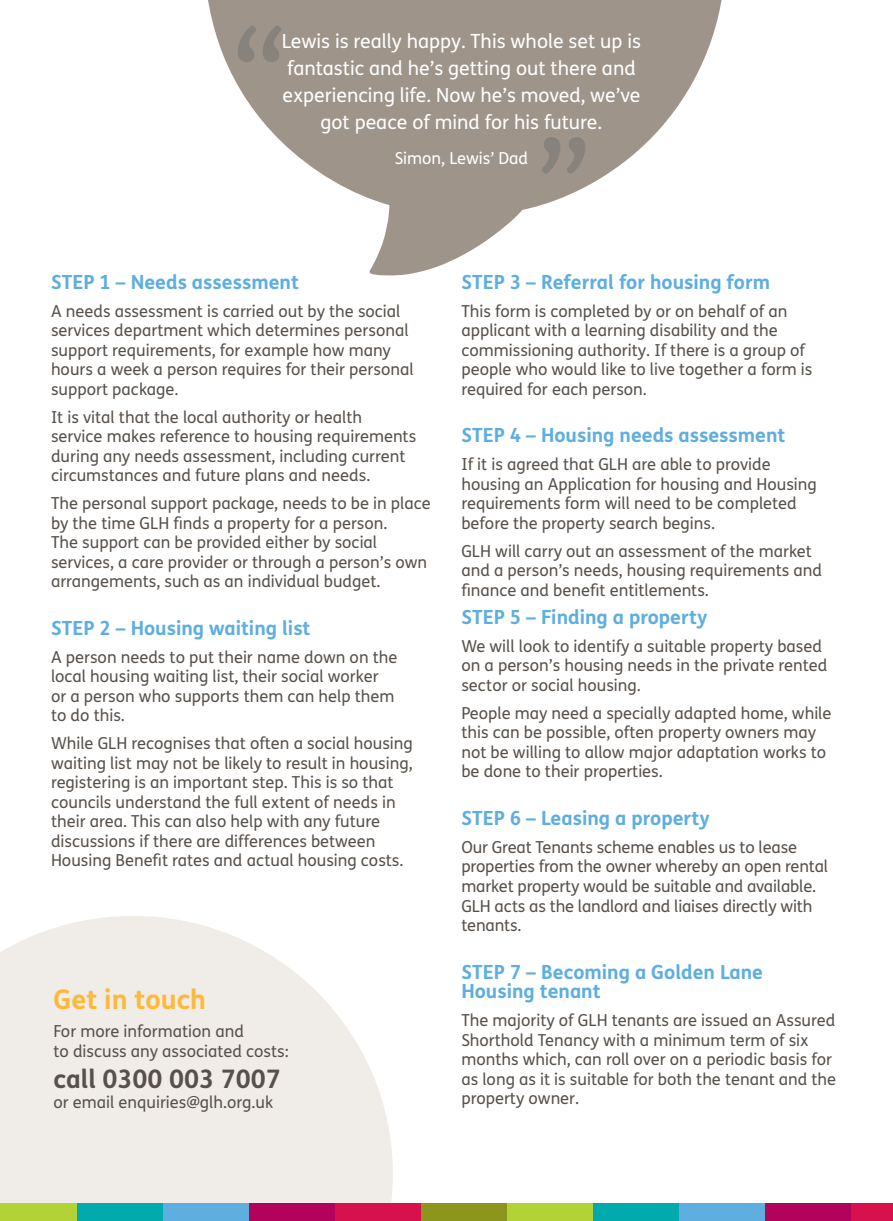
<style>
.page{position:relative;width:893px;height:1221px;background:#fff}
.page>*{position:absolute;margin:0;border:0;box-sizing:border-box;transform-origin:0 0}
.t1{font:126.75px "FS Mencap";color:#88827c}
.t2{font:700 27px "FS Mencap";color:#fdb93b}
.t3{font:700 25.5px "FS Mencap";color:#58514b}
.t4{font:700 19.5px/19.5px "FS Mencap";color:#5eaee0}
.t5{font:19.5px/27px "FS Mencap";color:#fff;text-align:center}
.t6{font:16.5px/19.5px "FS Mencap";color:#58514b}
.t7{font:16.5px "FS Mencap";color:#fff}
</style>
<div class="page">
<svg style="left:208px;top:0;width:514px;height:275px;fill:#9f948a"></svg>
<svg style="left:0;top:916px;width:393px;height:287px;background:#f2eeeb"></svg>
<div style="left:0;top:1203px;width:77px;height:17px;background:#b3d235"></div>
<div style="left:77px;top:1203px;width:86px;height:17px;background:#00aaad"></div>
<div style="left:163px;top:1203px;width:86px;height:17px;background:#5eaee0"></div>
<div style="left:249px;top:1203px;width:86px;height:17px;background:#b3025b"></div>
<div style="left:335px;top:1203px;width:86px;height:17px;background:#d7104e"></div>
<div style="left:421px;top:1203px;width:86px;height:17px;background:#8c961c"></div>
<div style="left:507px;top:1203px;width:86px;height:17px;background:#b3d235"></div>
<div style="left:593px;top:1203px;width:86px;height:17px;background:#00aaad"></div>
<div style="left:679px;top:1203px;width:86px;height:17px;background:#5eaee0"></div>
<div style="left:765px;top:1203px;width:86px;height:17px;background:#b3025b"></div>
<div style="left:851px;top:1203px;width:42px;height:17px;background:#d7104e"></div>
<h1 class="t1" style="left:232px;top:1px;width:56px">“</h1>
<p class="t5" style="left:282px;top:28px;width:361px">Lewis is really happy. This whole set up is fantastic and he’s getting out there and experiencing life. Now he’s moved, we’ve got peace of mind for his future.</p>
<p class="t7" style="left:395px;top:149px;width:135px">Simon, Lewis’ Dad</p>
<h1 class="t1" style="left:536px;top:112px;width:56px">”</h1>
<p class="t4" style="left:51px;top:272px;width:249px">STEP 1 – Needs assessment</p>
<p class="t6" style="left:51px;top:301px;width:364px">A needs assessment is carried out by the social services department which determines personal support requirements, for example how many hours a week a person requires for their personal support package.</p>
<p class="t6" style="left:51px;top:407px;width:367px">It is vital that the local authority or health service makes reference to housing requirements during any needs assessment, including current circumstances and future plans and needs.</p>
<p class="t6" style="left:51px;top:494px;width:381px">The personal support package, needs to be in place by the time GLH finds a property for a person.<br>The support can be provided either by social services, a care provider or through a person’s own arrangements, such as an individual budget.</p>
<p class="t4" style="left:51px;top:618px;width:261px">STEP 2 – Housing waiting list</p>
<p class="t6" style="left:51px;top:647px;width:348px">A person needs to put their name down on the local housing waiting list, their social worker or a person who supports them can help them to do this.</p>
<p class="t6" style="left:51px;top:734px;width:363px">While GLH recognises that often a social housing waiting list may not be likely to result in housing, registering is an important step. This is so that councils understand the full extent of needs in their area. This can also help with any future discussions if there are differences between Housing Benefit rates and actual housing costs.</p>
<h2 class="t2" style="left:53px;top:982px;width:154px">Get in touch</h2>
<p class="t6" style="left:53px;top:1022px;width:237px">For more information and<br>to discuss any associated costs:</p>
<h3 class="t3" style="left:53px;top:1062px;width:229px">call 0300 003 7007</h3>
<p class="t6" style="left:53px;top:1092px;width:221px">or email enquiries@glh.org.uk</p>
<p class="t4" style="left:461px;top:272px;width:310px">STEP 3 – Referral for housing form</p>
<p class="t6" style="left:461px;top:301px;width:353px">This form is completed by or on behalf of an applicant with a learning disability and the commissioning authority. If there is a group of people who would like to live together a form is required for each person.</p>
<p class="t4" style="left:461px;top:425px;width:326px">STEP 4 – Housing needs assessment</p>
<p class="t6" style="left:461px;top:455px;width:357px">If it is agreed that GLH are able to provide housing an Application for housing and Housing requirements form will need to be completed before the property search begins.</p>
<p class="t6" style="left:461px;top:541px;width:362px">GLH will carry out an assessment of the market and a person’s needs, housing requirements and finance and benefit entitlements.</p>
<p class="t4" style="left:461px;top:607px;width:247px">STEP 5 – Finding a property</p>
<p class="t6" style="left:461px;top:636px;width:367px">We will look to identify a suitable property based on a person’s housing needs in the private rented sector or social housing.</p>
<p class="t6" style="left:461px;top:703px;width:372px">People may need a specially adapted home, while this can be possible, often property owners may not be willing to allow major adaptation works to be done to their properties.</p>
<p class="t4" style="left:461px;top:808px;width:250px">STEP 6 – Leasing a property</p>
<p class="t6" style="left:461px;top:837px;width:368px">Our Great Tenants scheme enables us to lease properties from the owner whereby an open rental market property would be suitable and available.<br>GLH acts as the landlord and liaises directly with tenants.</p>
<p class="t4" style="left:461px;top:961px;width:303px">STEP 7 – Becoming a Golden Lane<br>Housing tenant</p>
<p class="t6" style="left:461px;top:1010px;width:376px">The majority of GLH tenants are issued an Assured Shorthold Tenancy with a minimum term of six months which, can roll over on a periodic basis for as long as it is suitable for both the tenant and the property owner.</p>
</div>
